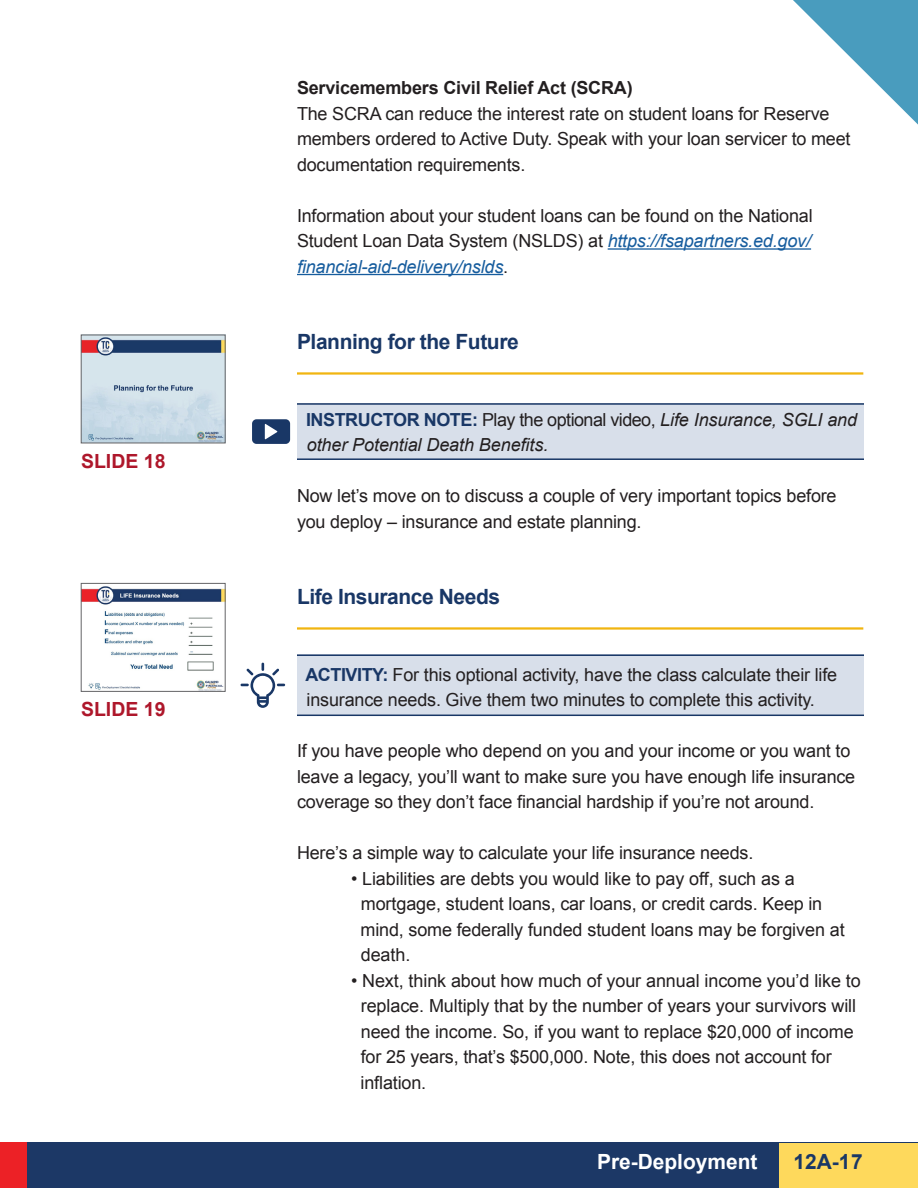
<style>
.page{position:relative;width:918px;height:1188px;background:#fff}
.page>*{position:absolute;margin:0;border:0;box-sizing:border-box;transform-origin:0 0}
.t1{font:700 21px "Arial";letter-spacing:-.02em;color:#193766}
.t2{font:700 20.85px "Arial";color:#fff}
.t3{font:700 20.85px "Arial";color:#193766}
.t4{font:700 19.5px "Arial";color:#ae172b}
.COPY{font:18px/25.5px "Arial";letter-spacing:-.01em;color:#231f20}
.t5{font:italic 18px/25.5px "Arial";letter-spacing:-.005em;color:#231f20}
.COPY-2{font:700 18px "Arial";letter-spacing:-.01em;color:#231f20}
.s1{font-style:italic;color:#175d9e}
.s2{font-weight:700;font-style:normal;color:#193766}
.s3{font-style:normal}
.s4{font-weight:700;color:#193766}
</style>
<div class="page">
<div style="left:0;top:1143px;width:918px;height:45px;background:#1c3866"></div>
<div style="left:779px;top:1143px;width:139px;height:45px;background:#fed95c"></div>
<svg style="left:793px;top:0;width:125px;height:125px"></svg>
<div style="left:0;top:1143px;width:27px;height:45px;background:#ec2126"></div>
<div style="left:297px;top:403px;width:567px;height:57px;background:#d8dfea"></div>
<hr style="left:297px;top:403px;width:567px;height:2px;background:#193766">
<hr style="left:297px;top:458px;width:567px;height:2px;background:#193766">
<div style="left:252px;top:419px;width:38px;height:25px;background:#193766;border-radius:4px"></div>
<svg style="left:265px;top:424px;width:13px;height:16px"></svg>
<div style="left:297px;top:655px;width:567px;height:61px;background:#d8dfea"></div>
<hr style="left:297px;top:715px;width:567px;height:1px;background:#193766">
<hr style="left:297px;top:654px;width:567px;height:2px;background:#193766">
<hr style="left:608px;top:248px;width:203px;height:2px;background:#175d9e">
<hr style="left:297px;top:274px;width:206px;height:1px;background:#175d9e">
<hr style="left:297px;top:372px;width:566px;height:3px;background:#f1b510">
<hr style="left:297px;top:627px;width:566px;height:3px;background:#f1b510">
<svg style="left:241px;top:663px;width:44px;height:45px"></svg>
<img style="left:83px;top:586px;width:140px;height:104px">
<div style="left:81px;top:583px;width:144px;height:109px;border:1px solid #636366"></div>
<img style="left:83px;top:337px;width:140px;height:104px">
<div style="left:81px;top:335px;width:144px;height:108px;border:1px solid #636366"></div>
<p class="t4" style="left:81px;top:448px;width:86px">SLIDE 18</p>
<p class="t4" style="left:81px;top:697px;width:86px">SLIDE 19</p>
<p class="COPY-2" style="left:297px;top:76px;width:337px">Servicemembers Civil Relief Act (SCRA)</p>
<p class="COPY" style="left:297px;top:101px;width:555px">The SCRA can reduce the interest rate on student loans for Reserve members ordered to Active Duty. Speak with your loan servicer to meet documentation requirements.</p>
<p class="COPY" style="left:297px;top:203px;width:517px;text-align:justify">Information about your student loans can be found on the National Student Loan Data System (NSLDS) at <span class="s1">https://fsapartners.ed.gov/ financial-aid-delivery/nslds</span>.</p>
<p class="t1" style="left:297px;top:328px;width:223px">Planning for the Future</p>
<p class="t5" style="left:306px;top:407px;width:553px"><span class="s2">INSTRUCTOR NOTE:</span> <span class="s3">Play the optional video,</span> Life Insurance, SGLI and other Potential Death Benefits.</p>
<p class="COPY" style="left:297px;top:483px;width:541px">Now let’s move on to discuss a couple of very important topics before you deploy – insurance and estate planning.</p>
<p class="t1" style="left:297px;top:583px;width:205px">Life Insurance Needs</p>
<p class="COPY" style="left:305px;top:662px;width:533px"><span class="s4">ACTIVITY:</span> For this optional activity, have the class calculate their life insurance needs. Give them two minutes to complete this activity.</p>
<p class="COPY" style="left:297px;top:738px;width:560px">If you have people who depend on you and your income or you want to leave a legacy, you’ll want to make sure you have enough life insurance coverage so they don’t face financial hardship if you’re not around.</p>
<p class="COPY" style="left:297px;top:840px;width:458px">Here’s a simple way to calculate your life insurance needs.</p>
<p class="COPY" style="left:361px;top:866px;width:486px;text-indent:-10px">• Liabilities are debts you would like to pay off, such as a mortgage, student loans, car loans, or credit cards. Keep in mind, some federally funded student loans may be forgiven at death.</p>
<p class="COPY" style="left:361px;top:968px;width:502px;text-indent:-10px">• Next, think about how much of your annual income you’d like to replace. Multiply that by the number of years your survivors will need the income. So, if you want to replace $20,000 of income for 25 years, that’s $500,000. Note, this does not account for inflation.</p>
<p class="t2" style="left:597px;top:1148px;width:162px">Pre-Deployment</p>
<p class="t3" style="left:793px;top:1148px;width:71px">12A-17</p>
</div>
